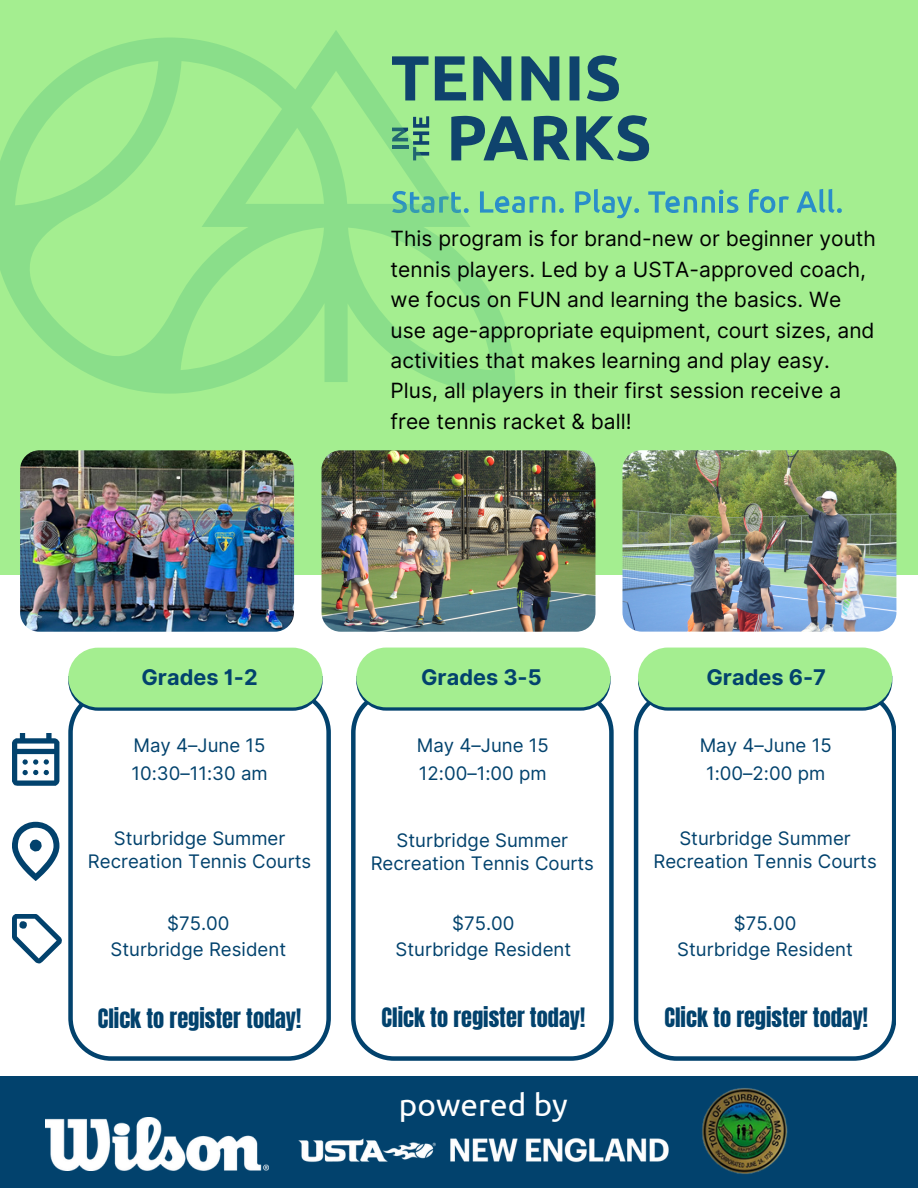
<style>
.page{position:relative;width:918px;height:1188px;background:#a4ee90}
.page>*{position:absolute;margin:0;border:0;box-sizing:border-box;transform-origin:0 0}
.t1{font:31.5px "Ubuntu";color:#fff}
.t2{font:22.35px "Anton";color:#02426d}
.t3{font:700 21.6px "Inter";color:#02426d}
.t4{font:21px/30.3px "Inter";color:#000}
.t5{font:18.6px/23.1px "Inter";color:#02426d;text-align:center}
</style>
<div class="page">
<svg style="left:521px;top:56px;width:38px;height:44px"></svg>
<div style="left:570px;top:56px;width:9px;height:44px;background:#0f436d"></div>
<svg style="left:587px;top:55px;width:32px;height:46px"></svg>
<svg style="left:515px;top:196px;width:49px;height:17px"></svg>
<svg style="left:575px;top:189px;width:64px;height:29px"></svg>
<svg style="left:648px;top:190px;width:90px;height:23px"></svg>
<svg style="left:749px;top:189px;width:40px;height:24px"></svg>
<svg style="left:796px;top:189px;width:46px;height:24px"></svg>
<svg style="left:515px;top:126px;width:13px;height:34px"></svg>
<svg style="left:534px;top:116px;width:36px;height:44px"></svg>
<svg style="left:576px;top:115px;width:73px;height:46px"></svg>
<svg style="left:0;top:30px;width:515px;height:364px"></svg>
<div style="left:0;top:575px;width:918px;height:613px;background:#fff"></div>
<svg style="left:634px;top:710px;width:262px;height:351px"></svg>
<svg style="left:351px;top:710px;width:262px;height:351px"></svg>
<svg style="left:68px;top:708px;width:262px;height:353px"></svg>
<svg style="left:638px;top:683px;width:254px;height:27px"></svg>
<div style="left:638px;top:648px;width:254px;height:59px;background:#a4ee90;border-radius:30px"></div>
<div style="left:0;top:1076px;width:918px;height:112px;background:#02426d"></div>
<svg style="left:12px;top:822px;width:47px;height:59px"></svg>
<svg style="left:12px;top:914px;width:50px;height:49px"></svg>
<svg style="left:12px;top:733px;width:47px;height:53px"></svg>
<img style="left:298px;top:1138px;width:371px;height:25px">
<img style="left:46px;top:1118px;width:222px;height:53px">
<svg style="left:68px;top:683px;width:255px;height:28px"></svg>
<div style="left:68px;top:648px;width:255px;height:59px;background:#a4ee90;border-radius:30px"></div>
<svg style="left:356px;top:683px;width:255px;height:27px"></svg>
<div style="left:356px;top:648px;width:255px;height:59px;background:#a4ee90;border-radius:30px"></div>
<img style="left:20px;top:450px;width:274px;height:182px;border-radius:19px">
<img style="left:322px;top:450px;width:273px;height:182px;border-radius:19px">
<img style="left:622px;top:450px;width:274px;height:182px;border-radius:19px">
<img style="left:702px;top:1088px;width:86px;height:86px">
<p class="t4" style="left:391px;top:224px;width:487px">This program is for brand-new or beginner youth tennis players. Led by a USTA-approved coach, we focus on FUN and learning the basics. We use age-appropriate equipment, court sizes, and activities that makes learning and play easy.<br>Plus, all players in their first session receive a free tennis racket &amp; ball!</p>
<p class="t3" style="left:141px;top:665px;width:118px">Grades 1-2</p>
<p class="t3" style="left:421px;top:665px;width:122px">Grades 3-5</p>
<p class="t3" style="left:706px;top:665px;width:121px">Grades 6-7</p>
<p class="t5" style="left:134px;top:734px;width:134px">May 4–June 15</p>
<h3 class="t5" style="left:131px;top:762px;width:138px">10:30–11:30 am</h3>
<p class="t5" style="left:88px;top:827px;width:225px">Sturbridge Summer<br>Recreation Tennis Courts</p>
<p class="t5" style="left:167px;top:912px;width:64px">$75.00</p>
<p class="t5" style="left:110px;top:937px;width:177px">Sturbridge Resident</p>
<p class="t5" style="left:417px;top:734px;width:134px">May 4–June 15</p>
<h2 class="t5" style="left:419px;top:762px;width:129px">12:00–1:00 pm</h2>
<p class="t5" style="left:371px;top:828px;width:225px">Sturbridge Summer<br>Recreation Tennis Courts</p>
<p class="t5" style="left:452px;top:912px;width:64px">$75.00</p>
<h3 class="t5" style="left:396px;top:937px;width:177px">Sturbridge Resident</h3>
<h2 class="t5" style="left:700px;top:734px;width:134px">May 4–June 15</h2>
<p class="t5" style="left:706px;top:762px;width:121px">1:00–2:00 pm</p>
<p class="t5" style="left:653px;top:827px;width:225px">Sturbridge Summer<br>Recreation Tennis Courts</p>
<p class="t5" style="left:734px;top:912px;width:64px">$75.00</p>
<h2 class="t5" style="left:677px;top:937px;width:177px">Sturbridge Resident</h2>
<p class="t2" style="left:98px;top:1002px;width:205px">Click to register today!</p>
<p class="t2" style="left:382px;top:1001px;width:205px">Click to register today!</p>
<h3 class="t2" style="left:665px;top:1001px;width:205px">Click to register today!</h3>
<p class="t1" style="left:399px;top:1087px;width:170px">powered by</p>
</div>
